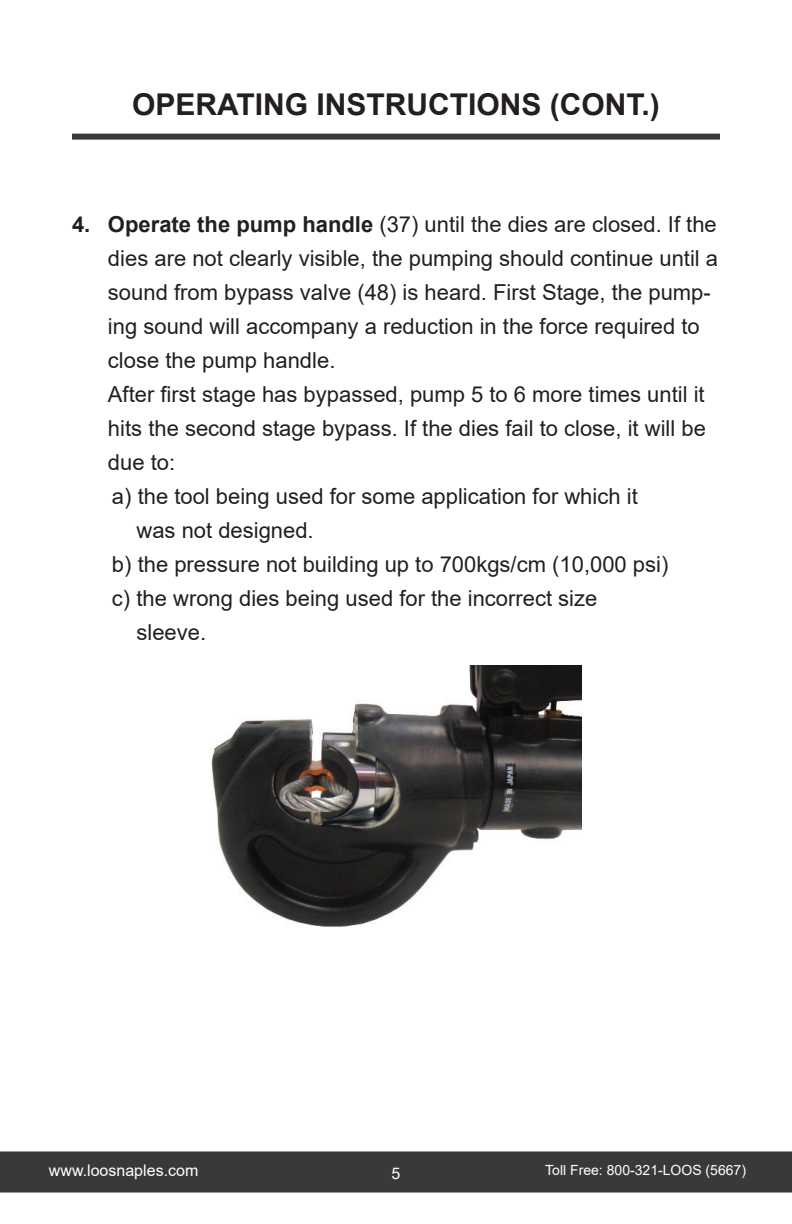
<style>
.page{position:relative;width:792px;height:1224px;background:#fff}
.page>*{position:absolute;margin:0;border:0;box-sizing:border-box;transform-origin:0 0}
.t1{font:700 30px "Arial";color:#231f20}
.t2{font:22px "Arial";color:#231f20}
.t3{font:16px "Arial";color:#fff}
.t4{font:14px "Arial";color:#fff}
.s1{font-weight:700}
</style>
<div class="page">
<div style="left:72px;top:134px;width:648px;height:6px;background:#393939"></div>
<div style="left:0;top:1151px;width:792px;height:42px;background:#393939;border:2px solid #393939"></div>
<img style="left:211px;top:665px;width:371px;height:262px">
<h1 class="t1" style="left:132px;top:83px;width:529px">OPERATING INSTRUCTIONS (CONT.)</h1>
<p class="t2" style="left:72px;top:209px;width:646px"><span class="s1">4. Operate the pump handle</span> (37) until the dies are closed. If the</p>
<p class="t2" style="left:108px;top:243px;width:612px">dies are not clearly visible, the pumping should continue until a</p>
<p class="t2" style="left:108px;top:277px;width:604px">sound from bypass valve (48) is heard. First Stage, the pump-</p>
<p class="t2" style="left:108px;top:311px;width:593px">ing sound will accompany a reduction in the force required to</p>
<p class="t2" style="left:108px;top:345px;width:229px">close the pump handle.</p>
<p class="t2" style="left:108px;top:379px;width:598px">After first stage has bypassed, pump 5 to 6 more times until it</p>
<p class="t2" style="left:108px;top:413px;width:599px">hits the second stage bypass. If the dies fail to close, it will be</p>
<p class="t2" style="left:108px;top:447px;width:69px">due to:</p>
<p class="t2" style="left:112px;top:481px;width:527px">a) the tool being used for some application for which it</p>
<p class="t2" style="left:136px;top:515px;width:179px">was not designed.</p>
<p class="t2" style="left:112px;top:549px;width:558px">b) the pressure not building up to 700kgs/cm (10,000 psi)</p>
<p class="t2" style="left:112px;top:583px;width:487px">c) the wrong dies being used for the incorrect size</p>
<p class="t2" style="left:136px;top:617px;width:71px">sleeve.</p>
<p class="t3" style="left:49px;top:1160px;width:151px">www.loosnaples.com</p>
<p class="t3" style="left:392px;top:1162px;width:10px">5</p>
<p class="t4" style="left:545px;top:1160px;width:202px">Toll Free: 800-321-LOOS (5667)</p>
</div>
